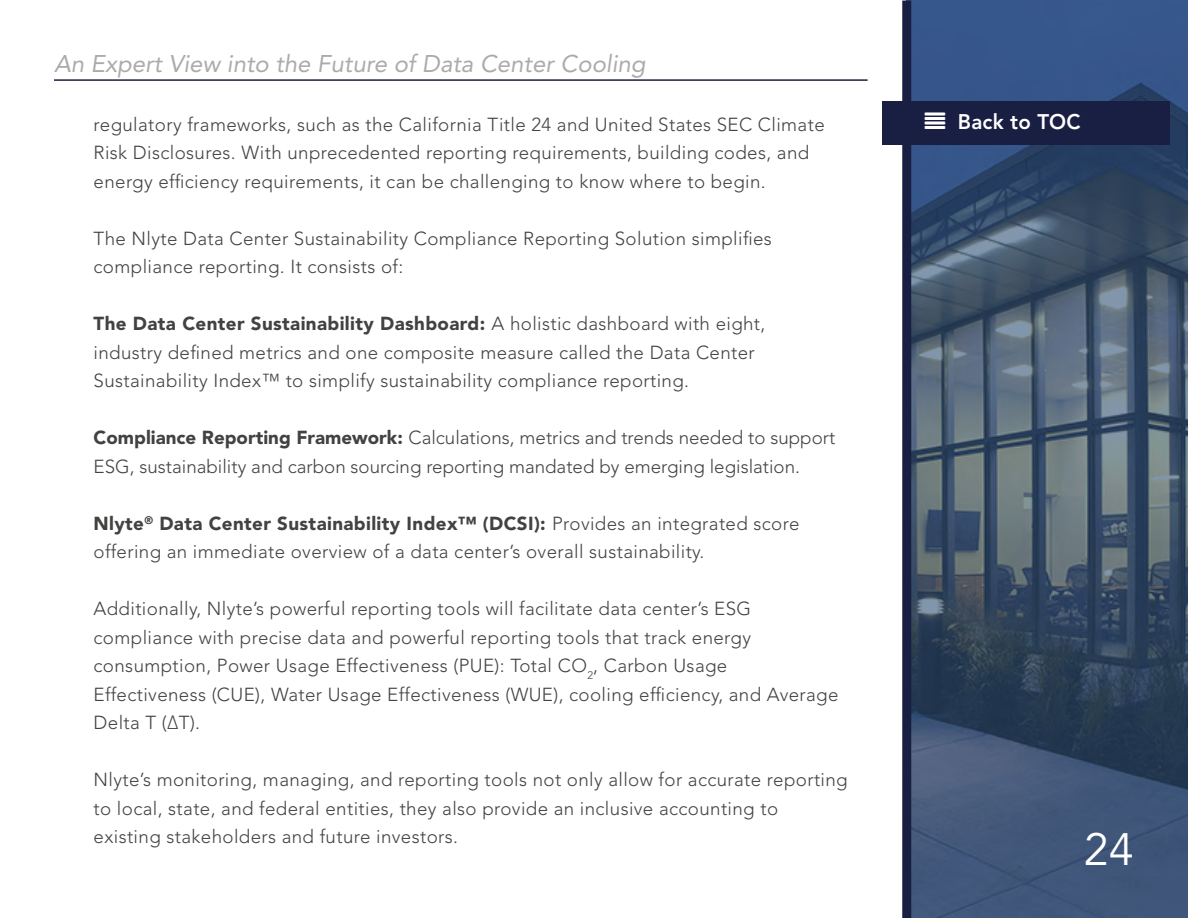
<style>
.page{position:relative;width:1188px;height:918px;background:#fff}
.page>*{position:absolute;margin:0;border:0;box-sizing:border-box;transform-origin:0 0}
.t1{font:45px "Avenir LT Std";color:#fff}
.t2{font:italic 24px "Avenir LT Std";color:#adaaab}
.t3{font:800 21px "Avenir LT Std";letter-spacing:.01em;color:#fff}
.t4{font:300 18.75px/28.5px "Avenir LT Std";letter-spacing:.02em;color:#424241}
.t5{font:300 18.75px/28.5px "Avenir LT Std";color:#424241}
.s1{font-weight:900}
</style>
<div class="page">
<svg style="left:907px;top:0;width:281px;height:918px;background:#405570"></svg>
<div style="left:902px;top:1px;width:9px;height:917px;background:#191f43"></div>
<hr style="left:54px;top:79px;width:814px;height:2px;background:#191f43">
<div style="left:883px;top:101px;width:287px;height:43px;background:#191f43"></div>
<p class="t2" style="left:54px;top:50px;width:593px">An Expert View into the Future of Data Center Cooling</p>
<p class="t4" style="left:94px;top:110px;width:733px">regulatory frameworks, such as the California Title 24 and United States SEC Climate<br>Risk Disclosures. With unprecedented reporting requirements, building codes, and energy efficiency requirements, it can be challenging to know where to begin.</p>
<p class="t4" style="left:94px;top:224px;width:680px">The Nlyte Data Center Sustainability Compliance Reporting Solution simplifies compliance reporting. It consists of:</p>
<p class="t4" style="left:94px;top:310px;width:673px"><span class="s1">The Data Center Sustainability Dashboard:</span> A holistic dashboard with eight, industry defined metrics and one composite measure called the Data Center<br>Sustainability Index™ to simplify sustainability compliance reporting.</p>
<p class="t5" style="left:94px;top:424px;width:743px"><span class="s1">Compliance Reporting Framework:</span> Calculations, metrics and trends needed to support<br>ESG, sustainability and carbon sourcing reporting mandated by emerging legislation.</p>
<p class="t4" style="left:94px;top:509px;width:707px"><span class="s1">Nlyte</span><sup>®</sup> <span class="s1">Data Center Sustainability Index™ (DCSI):</span> Provides an integrated score offering an immediate overview of a data center’s overall sustainability.</p>
<p class="t4" style="left:94px;top:595px;width:746px">Additionally, Nlyte’s powerful reporting tools will facilitate data center’s ESG compliance with precise data and powerful reporting tools that track energy consumption, Power Usage Effectiveness (PUE): Total CO<sub>2</sub>, Carbon Usage Effectiveness (CUE), Water Usage Effectiveness (WUE), cooling efficiency, and Average Delta T (ΔT).</p>
<p class="t4" style="left:94px;top:766px;width:756px">Nlyte’s monitoring, managing, and reporting tools not only allow for accurate reporting to local, state, and federal entities, they also provide an inclusive accounting to existing stakeholders and future investors.</p>
<p class="t3" style="left:958px;top:110px;width:124px">Back to TOC</p>
<h1 class="t1" style="left:1084px;top:824px;width:52px">24</h1>
</div>
